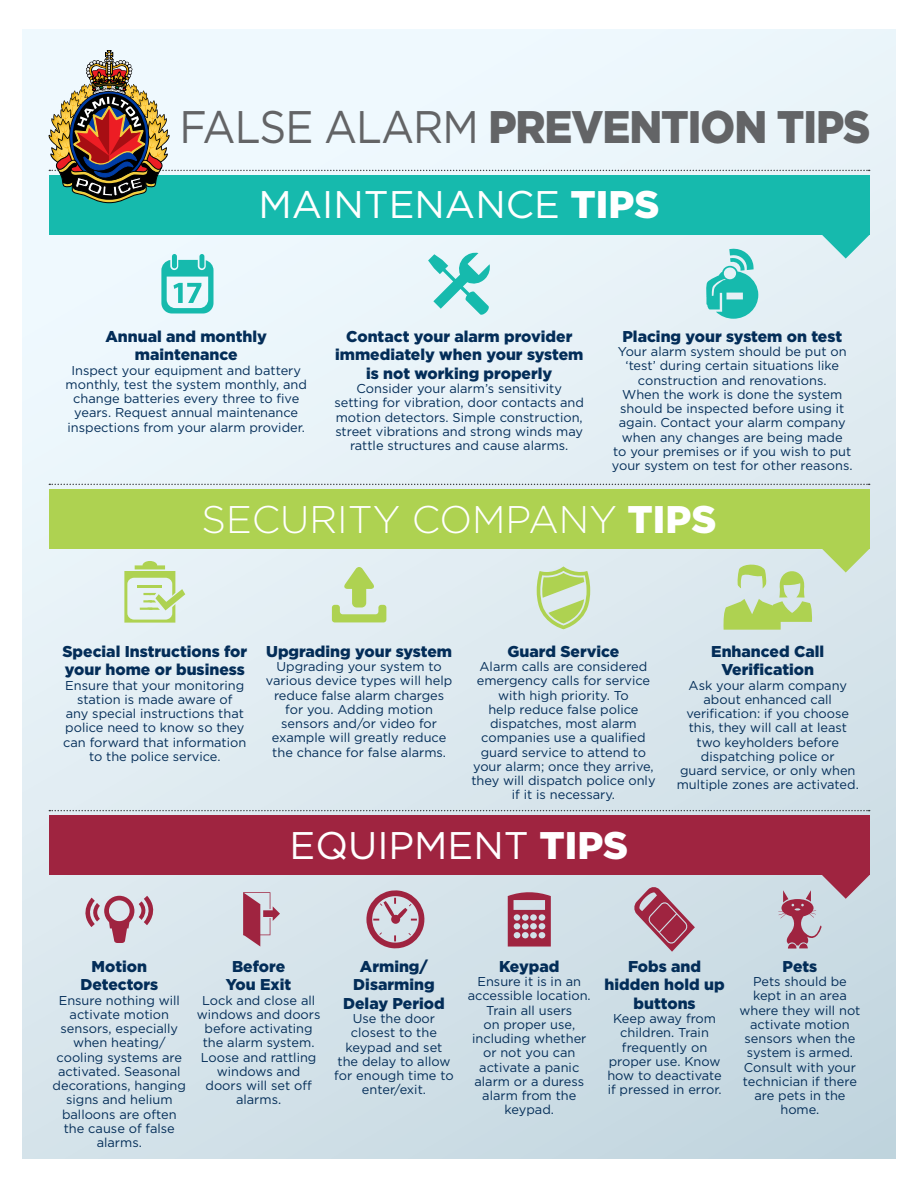
<style>
.page{position:relative;width:918px;height:1188px;background:#fff}
.page>*{position:absolute;margin:0;border:0;box-sizing:border-box;transform-origin:0 0}
.t1{font:900 45.6px "Nxjltr Gotham";letter-spacing:-.025em;color:#636466;scale:.92 1}
.t2{font:38.4px "Njfhvk Gotham";color:#fff}
.t3{font:300 38.4px "Mwykjn Gotham";color:#fff}
.t4{font:900 15.6px/18.6px "Nxjltr Gotham";color:#032d58;text-align:center}
.t5{font:12.9px/14.2px "Njfhvk Gotham";color:#032d58;text-align:center}
.s1{font-family:"Njfhvk Gotham";font-weight:400}
.s2{font-family:"Nxjltr Gotham";font-weight:900}
</style>
<div class="page">
<div style="left:23px;top:30px;width:872px;height:1128px;background:linear-gradient(to bottom,#f0fafe,#cddce4)"></div>
<svg style="left:49px;top:810px;width:821px;height:1px"></svg>
<svg style="left:49px;top:484px;width:821px;height:1px"></svg>
<div style="left:49px;top:175px;width:820px;height:60px;background:#16baad"></div>
<svg style="left:822px;top:235px;width:47px;height:24px"></svg>
<svg style="left:49px;top:50px;width:821px;height:153px"></svg>
<div style="left:172px;top:254px;width:5px;height:14px;background:#16baad;border-radius:2px"></div>
<div style="left:199px;top:254px;width:5px;height:14px;background:#16baad;border-radius:2px"></div>
<svg style="left:161px;top:260px;width:53px;height:53px;background:#74d5d0"></svg>
<svg style="left:428px;top:252px;width:63px;height:63px;background:#9ddfde"></svg>
<svg style="left:705px;top:248px;width:53px;height:71px;background:#77d3cf"></svg>
<div style="left:49px;top:489px;width:820px;height:60px;background:#aed251"></div>
<svg style="left:822px;top:549px;width:47px;height:24px"></svg>
<svg style="left:124px;top:561px;width:61px;height:62px;background:#d2e6bc"></svg>
<svg style="left:332px;top:566px;width:54px;height:56px;background:#cde2b1"></svg>
<svg style="left:537px;top:566px;width:53px;height:63px;background:#c6dea2"></svg>
<svg style="left:723px;top:563px;width:89px;height:67px;background:#c6dda8"></svg>
<div style="left:49px;top:816px;width:820px;height:59px;background:#9f2440"></div>
<svg style="left:78px;top:896px;width:83px;height:47px;background:#cbb4c0"></svg>
<svg style="left:243px;top:892px;width:37px;height:55px;background:#bf90a0"></svg>
<svg style="left:366px;top:890px;width:59px;height:59px;background:#c3a3b1"></svg>
<svg style="left:508px;top:891px;width:43px;height:56px;background:#b0667b"></svg>
<svg style="left:634px;top:886px;width:61px;height:66px;background:#bb90a0"></svg>
<svg style="left:778px;top:875px;width:91px;height:74px;background:#c1b2bf"></svg>
<p class="t1" style="left:179px;top:95px;width:753px"><span class="s1">FALSE ALARM</span> PREVENTION TIPS</p>
<p class="t2" style="left:258px;top:180px;width:403px">MAINTENANCE <span class="s2">TIPS</span></p>
<h5 class="t4" style="left:105px;top:327px;width:163px">Annual and monthly</h5>
<h5 class="t4" style="left:346px;top:327px;width:228px">Contact your alarm provider</h5>
<h5 class="t4" style="left:622px;top:327px;width:221px">Placing your system on test</h5>
<h5 class="t4" style="left:135px;top:345px;width:104px">maintenance</h5>
<h5 class="t4" style="left:335px;top:345px;width:250px">immediately when your system</h5>
<h5 class="t5" style="left:618px;top:344px;width:230px">Your alarm system should be put on</h5>
<p class="t5" style="left:71px;top:363px;width:231px">Inspect your equipment and battery</p>
<p class="t4" style="left:366px;top:364px;width:188px">is not working properly</p>
<p class="t5" style="left:625px;top:358px;width:215px">‘test’ during certain situations like</p>
<p class="t5" style="left:66px;top:377px;width:243px">monthly, test the system monthly, and</p>
<p class="t5" style="left:638px;top:373px;width:190px">construction and renovations.</p>
<p class="t5" style="left:357px;top:381px;width:207px">Consider your alarm’s sensitivity</p>
<p class="t5" style="left:622px;top:387px;width:221px">When the work is done the system</p>
<p class="t5" style="left:73px;top:391px;width:228px">change batteries every three to fve</p>
<p class="t5" style="left:334px;top:395px;width:251px">setting for vibration, door contacts and</p>
<p class="t5" style="left:620px;top:401px;width:226px">should be inspected before using it</p>
<p class="t5" style="left:74px;top:405px;width:226px">years. Request annual maintenance</p>
<p class="t5" style="left:336px;top:410px;width:249px">motion detectors. Simple construction,</p>
<p class="t5" style="left:619px;top:415px;width:228px">again. Contact your alarm company</p>
<p class="t5" style="left:68px;top:420px;width:239px">inspections from your alarm provider.</p>
<p class="t5" style="left:335px;top:424px;width:249px">street vibrations and strong winds may</p>
<p class="t5" style="left:622px;top:430px;width:222px">when any changes are being made</p>
<p class="t5" style="left:350px;top:438px;width:220px">rattle structures and cause alarms.</p>
<p class="t5" style="left:612px;top:444px;width:242px;text-align:left">to your premises or if you wish to put your system on test for other reasons.</p>
<p class="t3" style="left:201px;top:495px;width:517px">SECURITY COMPANY <span class="s2">TIPS</span></p>
<p class="t4" style="left:62px;top:642px;width:391px">Special Instructions for Upgrading your system</p>
<p class="t4" style="left:507px;top:642px;width:113px">Guard Service</p>
<p class="t4" style="left:711px;top:642px;width:115px">Enhanced Call</p>
<p class="t4" style="left:65px;top:660px;width:181px">your home or business</p>
<p class="t5" style="left:276px;top:659px;width:167px">Upgrading your system to</p>
<p class="t5" style="left:480px;top:659px;width:169px">Alarm calls are considered</p>
<p class="t4" style="left:721px;top:660px;width:94px">Verifcation</p>
<p class="t5" style="left:65px;top:678px;width:181px">Ensure that your monitoring</p>
<p class="t5" style="left:266px;top:673px;width:188px">various device types will help</p>
<p class="t5" style="left:477px;top:673px;width:175px">emergency calls for service</p>
<p class="t5" style="left:689px;top:678px;width:160px">Ask your alarm company</p>
<p class="t5" style="left:274px;top:688px;width:172px">reduce false alarm charges</p>
<p class="t5" style="left:498px;top:688px;width:132px">with high priority. To</p>
<p class="t5" style="left:77px;top:692px;width:157px">station is made aware of</p>
<p class="t5" style="left:704px;top:692px;width:130px">about enhanced call</p>
<p class="t5" style="left:285px;top:702px;width:149px">for you. Adding motion</p>
<p class="t5" style="left:488px;top:702px;width:152px">help reduce false police</p>
<p class="t5" style="left:66px;top:706px;width:180px">any special instructions that</p>
<p class="t5" style="left:686px;top:706px;width:164px">verifcation: if you choose</p>
<p class="t5" style="left:281px;top:716px;width:157px">sensors and/or video for</p>
<p class="t5" style="left:490px;top:716px;width:148px">dispatches, most alarm</p>
<p class="t5" style="left:65px;top:720px;width:181px">police need to know so they</p>
<p class="t5" style="left:689px;top:720px;width:160px">this, they will call at least</p>
<p class="t5" style="left:272px;top:730px;width:176px">example will greatly reduce</p>
<p class="t5" style="left:481px;top:730px;width:166px">companies use a qualifed</p>
<p class="t5" style="left:63px;top:735px;width:185px">can forward that information</p>
<p class="t5" style="left:697px;top:735px;width:144px">two keyholders before</p>
<p class="t5" style="left:272px;top:745px;width:175px">the chance for false alarms.</p>
<p class="t5" style="left:481px;top:745px;width:167px">guard service to attend to</p>
<p class="t5" style="left:89px;top:749px;width:133px">to the police service.</p>
<p class="t5" style="left:701px;top:749px;width:135px">dispatching police or</p>
<p class="t5" style="left:473px;top:759px;width:182px">your alarm; once they arrive,</p>
<p class="t5" style="left:680px;top:763px;width:177px">guard service, or only when</p>
<p class="t5" style="left:471px;top:773px;width:186px">they will dispatch police only</p>
<p class="t5" style="left:677px;top:777px;width:184px">multiple zones are activated.</p>
<p class="t5" style="left:512px;top:787px;width:105px">if it is necessary.</p>
<p class="t2" style="left:290px;top:821px;width:340px">EQUIPMENT <span class="s2">TIPS</span></p>
<h5 class="t4" style="left:80px;top:957px;width:79px">Motion<br>Detectors</h5>
<p class="t5" style="left:53px;top:993px;width:135px">Ensure nothing will activate motion sensors, especially when heating/ cooling systems are activated. Seasonal decorations, hanging signs and helium balloons are often the cause of false alarms.</p>
<h5 class="t4" style="left:226px;top:957px;width:67px">Before<br>You Exit</h5>
<p class="t5" style="left:197px;top:993px;width:125px">Lock and close all windows and doors before activating the alarm system.<br>Loose and rattling windows and<br>doors will set of alarms.</p>
<h5 class="t4" style="left:343px;top:957px;width:103px">Arming/<br>Disarming<br>Delay Period</h5>
<p class="t5" style="left:334px;top:1011px;width:121px">Use the door closest to the keypad and set the delay to allow for enough time to enter/exit.</p>
<h5 class="t4" style="left:499px;top:957px;width:62px">Keypad</h5>
<p class="t5" style="left:468px;top:974px;width:124px">Ensure it is in an accessible location.<br>Train all users<br>on proper use, including whether or not you can activate a panic alarm or a duress alarm from the keypad.</p>
<h5 class="t4" style="left:605px;top:957px;width:121px">Fobs and hidden hold up buttons</h5>
<p class="t5" style="left:607px;top:1011px;width:116px">Keep away from children. Train frequently on proper use. Know how to deactivate if pressed in error.</p>
<h5 class="t4" style="left:783px;top:957px;width:36px">Pets</h5>
<p class="t5" style="left:739px;top:974px;width:123px">Pets should be kept in an area where they will not activate motion sensors when the system is armed.<br>Consult with your technician if there are pets in the home.</p>
</div>
